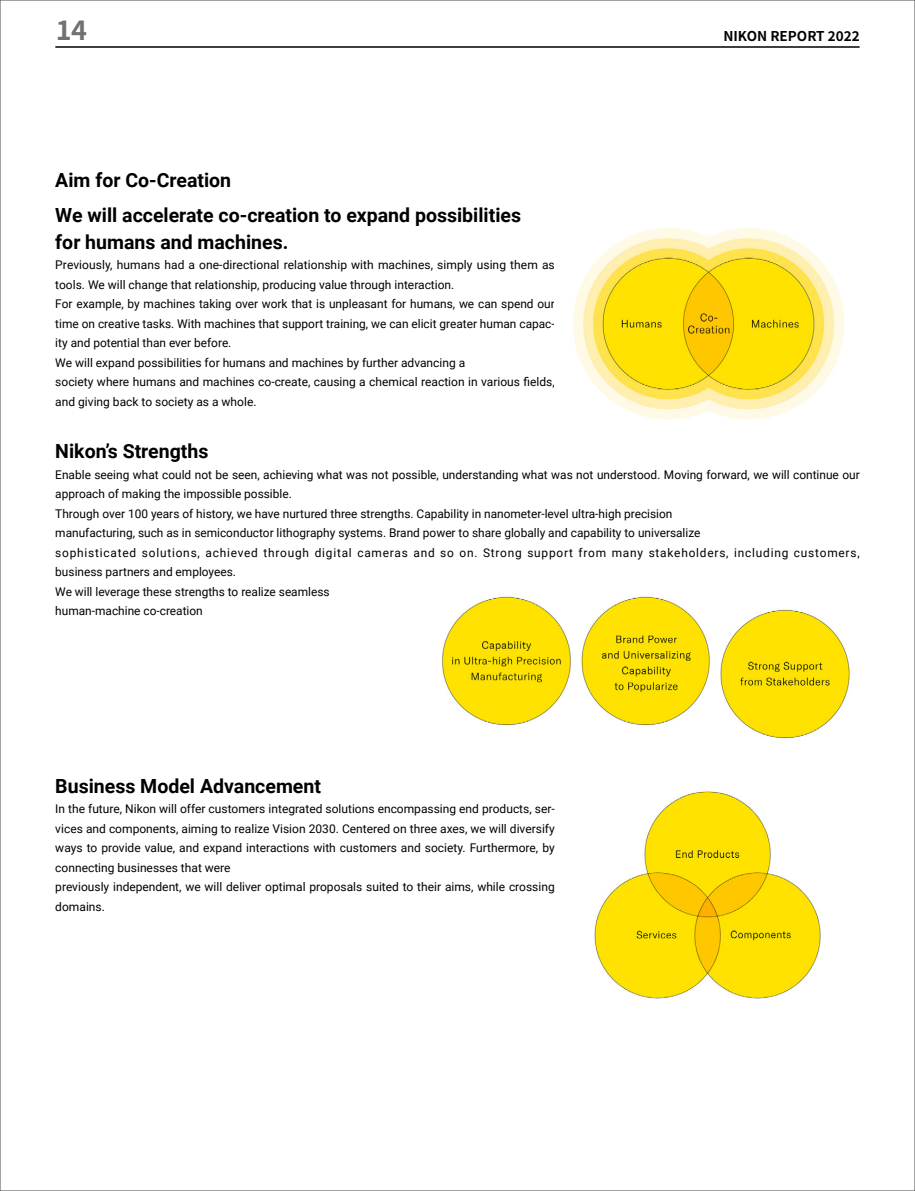
<style>
.page{position:relative;width:915px;height:1191px;background:#fff}
.page>*{position:absolute;margin:0;border:0;box-sizing:border-box;transform-origin:0 0}
.t1{font:700 27px "Noto Sans JP";color:#727171}
.t2{font:700 19.5px/35.2px "Roboto";color:#000}
.t3{font:700 13.5px "Noto Sans JP";color:#000}
.t4{font:12px/19.5px "Roboto";color:#000}
</style>
<div class="page">
<img style="left:573px;top:228px;width:271px;height:192px">
<img style="left:594px;top:791px;width:227px;height:208px">
<img style="left:442px;top:596px;width:268px;height:130px">
<img style="left:720px;top:609px;width:130px;height:130px">
<hr style="left:55px;top:46px;width:804px;height:2px;background:#000">
<h1 class="t1" style="left:55px;top:15px;width:33px">14</h1>
<p class="t3" style="left:723px;top:29px;width:138px">NIKON REPORT 2022</p>
<h2 class="t2" style="left:55px;top:161px;width:467px">Aim for Co-Creation<br>We will accelerate co-creation to expand possibilities</h2>
<h2 class="t2" style="left:55px;top:223px;width:234px">for humans and machines.</h2>
<p class="t4" style="left:55px;top:255px;width:501px">Previously, humans had a one-directional relationship with machines, simply using them as tools. We will change that relationship, producing value through interaction.<br>For example, by machines taking over work that is unpleasant for humans, we can spend our time on creative tasks. With machines that support training, we can elicit greater human capac&shy;ity and potential than ever before.<br>We will expand possibilities for humans and machines by further advancing a<br>society where humans and machines co-create, causing a chemical reaction in various fields, and giving back to society as a whole.</p>
<h2 class="t2" style="left:55px;top:433px;width:154px">Nikon’s Strengths</h2>
<p class="t4" style="left:55px;top:464px;width:805px">Enable seeing what could not be seen, achieving what was not possible, understanding what was not understood. Moving forward, we will continue our approach of making the impossible possible.<br>Through over 100 years of history, we have nurtured three strengths. Capability in nanometer-level ultra-high precision<br>manufacturing, such as in semiconductor lithography systems. Brand power to share globally and capability to universalize<br>sophisticated solutions, achieved through digital cameras and so on. Strong support from many stakeholders, including customers, business partners and employees.<br>We will leverage these strengths to realize seamless<br>human-machine co-creation</p>
<h2 class="t2" style="left:55px;top:767px;width:267px">Business Model Advancement</h2>
<p class="t4" style="left:55px;top:798px;width:501px">In the future, Nikon will offer customers integrated solutions encompassing end products, ser&shy;vices and components, aiming to realize Vision 2030. Centered on three axes, we will diversify ways to provide value, and expand interactions with customers and society. Furthermore, by connecting businesses that were<br>previously independent, we will deliver optimal proposals suited to their aims, while crossing domains.</p>
</div>
